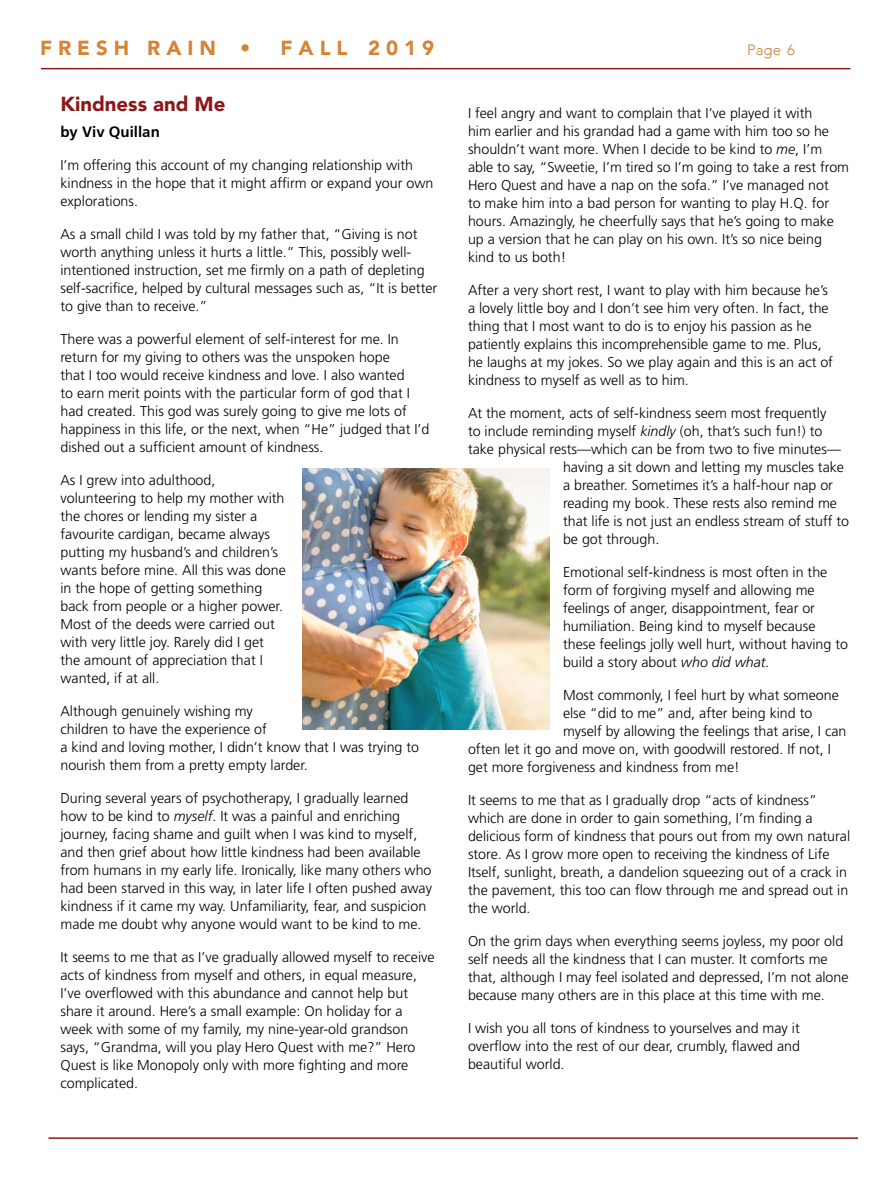
<style>
.page{position:relative;width:891px;height:1188px;background:#fff}
.page>*{position:absolute;margin:0;border:0;box-sizing:border-box;transform-origin:0 0}
.t1{font:900 20.4px "Avenir";color:#d68335}
.t2{font:900 20.4px "Avenir";color:#8d181b}
.t3{font:700 15px "Frutiger";color:#000}
.t4{font:300 15px "Avenir";color:#d68335}
.t5{font:300 14.25px/18px "Frutiger";color:#000}
.s1{font-style:italic}
</style>
<div class="page">
<hr style="left:48px;top:1137px;width:810px;height:2px;background:#8d181b">
<hr style="left:41px;top:68px;width:809px;height:1px;background:#8d181b">
<img style="left:302px;top:469px;width:248px;height:261px">
<h1 class="t1" style="left:40px;top:30px;width:212px">F R E S H R A I N •</h1>
<h1 class="t1" style="left:281px;top:30px;width:155px">F A L L 2 0 1 9</h1>
<p class="t4" style="left:747px;top:41px;width:49px">Page 6</p>
<h1 class="t2" style="left:60px;top:87px;width:166px">Kindness and Me</h1>
<p class="t3" style="left:60px;top:123px;width:101px">by Viv Quillan</p>
<p class="t5" style="left:60px;top:156px;width:374px">I’m offering this account of my changing relationship with kindness in the hope that it might affirm or expand your own explorations.</p>
<p class="t5" style="left:60px;top:225px;width:378px">As a small child I was told by my father that, “Giving is not worth anything unless it hurts a little.” This, possibly well&shy;intentioned instruction, set me firmly on a path of depleting self-sacrifice, helped by cultural messages such as, “It is better to give than to receive.”</p>
<p class="t5" style="left:60px;top:330px;width:371px">There was a powerful element of self-interest for me. In return for my giving to others was the unspoken hope<br>that I too would receive kindness and love. I also wanted<br>to earn merit points with the particular form of god that I had created. This god was surely going to give me lots of happiness in this life, or the next, when “He” judged that I’d dished out a sufficient amount of kindness.</p>
<p class="t5" style="left:60px;top:471px;width:227px">As I grew into adulthood, volunteering to help my mother with the chores or lending my sister a favourite cardigan, became always putting my husband’s and children’s wants before mine. All this was done in the hope of getting something back from people or a higher power.<br>Most of the deeds were carried out with very little joy. Rarely did I get the amount of appreciation that I wanted, if at all.</p>
<p class="t5" style="left:60px;top:702px;width:360px">Although genuinely wishing my<br>children to have the experience of<br>a kind and loving mother, I didn’t know that I was trying to nourish them from a pretty empty larder.</p>
<p class="t5" style="left:60px;top:789px;width:373px">During several years of psychotherapy, I gradually learned how to be kind to <span class="s1">myself</span>. It was a painful and enriching journey, facing shame and guilt when I was kind to myself, and then grief about how little kindness had been available from humans in my early life. Ironically, like many others who had been starved in this way, in later life I often pushed away kindness if it came my way. Unfamiliarity, fear, and suspicion made me doubt why anyone would want to be kind to me.</p>
<p class="t5" style="left:60px;top:948px;width:376px">It seems to me that as I’ve gradually allowed myself to receive acts of kindness from myself and others, in equal measure, I’ve overflowed with this abundance and cannot help but share it around. Here’s a small example: On holiday for a week with some of my family, my nine-year-old grandson says, “Grandma, will you play Hero Quest with me?” Hero Quest is like Monopoly only with more fighting and more complicated.</p>
<p class="t5" style="left:468px;top:104px;width:383px">I feel angry and want to complain that I’ve played it with<br>him earlier and his grandad had a game with him too so he shouldn’t want more. When I decide to be kind to <span class="s1">me</span>, I’m able to say, “Sweetie, I’m tired so I’m going to take a rest from Hero Quest and have a nap on the sofa.” I’ve managed not<br>to make him into a bad person for wanting to play H.Q. for hours. Amazingly, he cheerfully says that he’s going to make up a version that he can play on his own. It’s so nice being kind to us both!</p>
<p class="t5" style="left:468px;top:281px;width:367px">After a very short rest, I want to play with him because he’s a lovely little boy and I don’t see him very often. In fact, the thing that I most want to do is to enjoy his passion as he patiently explains this incomprehensible game to me. Plus, he laughs at my jokes. So we play again and this is an act of kindness to myself as well as to him.</p>
<p class="t5" style="left:468px;top:404px;width:360px">At the moment, acts of self-kindness seem most frequently</p>
<p class="t5" style="left:468px;top:422px;width:356px">to include reminding myself <span class="s1">kindly</span> (oh, that’s such fun!) to</p>
<p class="t5" style="left:468px;top:440px;width:375px">take physical rests—which can be from two to five minutes—</p>
<p class="t5" style="left:563px;top:458px;width:283px">having a sit down and letting my muscles take</p>
<p class="t5" style="left:563px;top:476px;width:272px">a breather. Sometimes it’s a half-hour nap or</p>
<p class="t5" style="left:563px;top:494px;width:275px">reading my book. These rests also remind me</p>
<p class="t5" style="left:563px;top:512px;width:288px">that life is not just an endless stream of stuff to</p>
<p class="t5" style="left:563px;top:530px;width:98px">be got through.</p>
<p class="t5" style="left:563px;top:563px;width:287px">Emotional self-kindness is most often in the form of forgiving myself and allowing me feelings of anger, disappointment, fear or humiliation. Being kind to myself because these feelings jolly well hurt, without having to build a story about <span class="s1">who did what.</span></p>
<p class="t5" style="left:563px;top:686px;width:277px">Most commonly, I feel hurt by what someone</p>
<p class="t5" style="left:563px;top:704px;width:251px">else “did to me” and, after being kind to</p>
<p class="t5" style="left:563px;top:722px;width:285px">myself by allowing the feelings that arise, I can</p>
<p class="t5" style="left:468px;top:740px;width:364px">often let it go and move on, with goodwill restored. If not, I</p>
<p class="t5" style="left:468px;top:758px;width:273px">get more forgiveness and kindness from me!</p>
<p class="t5" style="left:468px;top:791px;width:384px">It seems to me that as I gradually drop “acts of kindness” which are done in order to gain something, I’m finding a delicious form of kindness that pours out from my own natural store. As I grow more open to receiving the kindness of Life Itself, sunlight, breath, a dandelion squeezing out of a crack in the pavement, this too can flow through me and spread out in the world.</p>
<p class="t5" style="left:468px;top:932px;width:382px">On the grim days when everything seems joyless, my poor old self needs all the kindness that I can muster. It comforts me that, although I may feel isolated and depressed, I’m not alone because many others are in this place at this time with me.</p>
<p class="t5" style="left:468px;top:1019px;width:334px;text-align:justify">I wish you all tons of kindness to yourselves and may it overflow into the rest of our dear, crumbly, flawed and beautiful world.</p>
</div>
